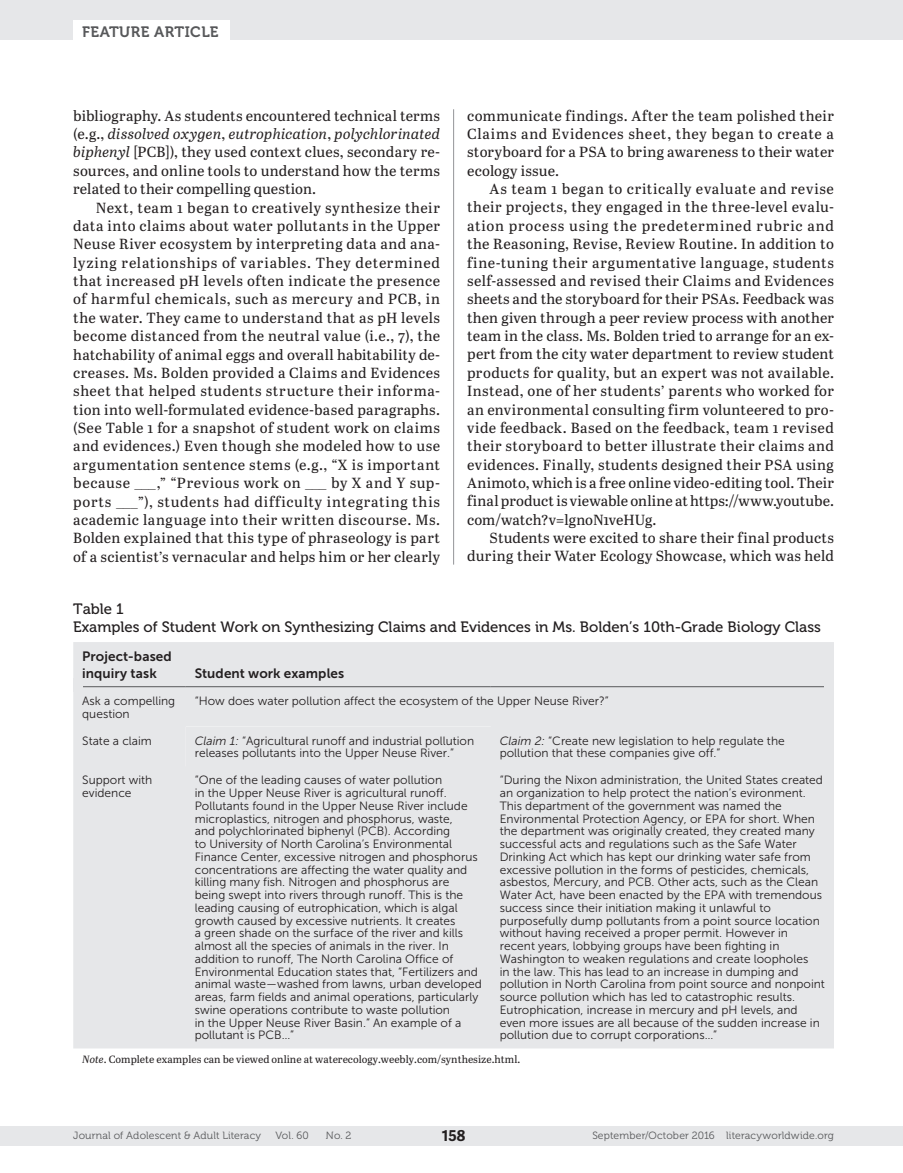
<style>
.page{position:relative;width:903px;height:1173px;background:#fff}
.page>*{position:absolute;margin:0;border:0;box-sizing:border-box;transform-origin:0 0}
.t1{font:15px/18px "Museo 500";color:#231f20}
.t2{font:15px "Museo 700";letter-spacing:.03em;color:#57585a}
.t3{font:700 15px "Adelle Sans";color:#231f20}
.t4{font:14.7px/18.3px "Abril Text";letter-spacing:.01em;color:#231f20;text-align:justify}
.t5{font:13.5px/16.5px "Museo Sans 700";letter-spacing:.005em;color:#231f20}
.t6{font:12px/12.8px "Museo Sans 300";color:#231f20}
.t7{font:10.5px "Museo 300";letter-spacing:.015em;color:#57585a}
.t8{font:10.5px "Abril Text";color:#231f20}
.s1{font-style:italic}
</style>
<div class="page">
<div style="left:0;top:1125px;width:903px;height:20px;background:#e6e7e9"></div>
<div style="left:0;top:0;width:903px;height:39px;background:#e6e7e9"></div>
<div style="left:73px;top:21px;width:156px;height:21px;background:#fff"></div>
<div style="left:890px;top:0;width:13px;height:40px;background:#e6e7e9"></div>
<hr style="left:453px;top:109px;width:1px;height:455px;background:#939598">
<div style="left:73px;top:642px;width:761px;height:406px;background:#e6e7e9"></div>
<div style="left:186px;top:726px;width:305px;height:40px;background:#e6e7e9"></div>
<hr style="left:73px;top:686px;width:113px;height:1px;background:#57585a">
<hr style="left:186px;top:686px;width:305px;height:1px;background:#57585a">
<hr style="left:491px;top:686px;width:343px;height:1px;background:#57585a">
<div style="left:73px;top:678px;width:9px;height:13px;background:#e6e7e9"></div>
<div style="left:825px;top:679px;width:9px;height:14px;background:#e6e7e9"></div>
<p class="t2" style="left:82px;top:23px;width:138px">FEATURE ARTICLE</p>
<p class="t4" style="left:467px;top:105px;width:368px">communicate findings. After the team polished their Claims and Evidences sheet, they began to create a storyboard for a PSA to bring awareness to their water ecology issue.</p>
<p class="t4" style="left:467px;top:179px;width:368px;text-indent:22px">As team 1 began to critically evaluate and revise their projects, they engaged in the three-level evalu&shy;ation process using the predetermined rubric and the Reasoning, Revise, Review Routine. In addition to fine-tuning their argumentative language, students self-assessed and revised their Claims and Evidences sheets and the storyboard for their PSAs. Feedback was then given through a peer review process with another team in the class. Ms. Bolden tried to arrange for an ex&shy;pert from the city water department to review student products for quality, but an expert was not available.<br>Instead, one of her students’ parents who worked for an environmental consulting firm volunteered to pro&shy;vide feedback. Based on the feedback, team 1 revised their storyboard to better illustrate their claims and evidences. Finally, students designed their PSA using Animoto, which is a free online video-editing tool. Their final product is viewable online at https://www.youtube. com/watch?v=lgnoN1veHUg.</p>
<p class="t4" style="left:467px;top:528px;width:368px;text-align:right">Students were excited to share their final products during their Water Ecology Showcase, which was held</p>
<p class="t1" style="left:73px;top:600px;width:749px">Table 1<br>Examples of Student Work on Synthesizing Claims and Evidences in Ms. Bolden’s 10th-Grade Biology Class</p>
<p class="t5" style="left:82px;top:648px;width:91px">Project-based inquiry task</p>
<p class="t4" style="left:73px;top:106px;width:368px">bibliography. As students encountered technical terms (e.g., <span class="s1">dissolved oxygen</span>, <span class="s1">eutrophication</span>, <span class="s1">polychlorinated biphenyl</span> [PCB]), they used context clues, secondary re&shy;sources, and online tools to understand how the terms related to their compelling question.</p>
<p class="t4" style="left:73px;top:197px;width:368px;text-indent:22px">Next, team 1 began to creatively synthesize their data into claims about water pollutants in the Upper Neuse River ecosystem by interpreting data and ana&shy;lyzing relationships of variables. They determined that increased pH levels often indicate the presence of harmful chemicals, such as mercury and PCB, in the water. They came to understand that as pH levels become distanced from the neutral value (i.e., 7), the hatchability of animal eggs and overall habitability de&shy;creases. Ms. Bolden provided a Claims and Evidences sheet that helped students structure their informa&shy;tion into well-formulated evidence-based paragraphs. (See Table 1 for a snapshot of student work on claims and evidences.) Even though she modeled how to use argumentation sentence stems (e.g., “X is important because ___,” “Previous work on ___ by X and Y sup&shy;ports ___”), students had difficulty integrating this academic language into their written discourse. Ms.<br>Bolden explained that this type of phraseology is part of a scientist’s vernacular and helps him or her clearly</p>
<p class="t5" style="left:195px;top:665px;width:151px">Student work examples</p>
<p class="t6" style="left:82px;top:694px;width:94px">Ask a compelling question</p>
<p class="t6" style="left:195px;top:694px;width:415px">“How does water pollution affect the ecosystem of the Upper Neuse River?”</p>
<p class="t6" style="left:82px;top:734px;width:71px">State a claim</p>
<p class="t6" style="left:195px;top:734px;width:281px"><span class="s1">Claim 1:</span> “Agricultural runoff and industrial pollution releases pollutants into the Upper Neuse River.”</p>
<p class="t6" style="left:500px;top:734px;width:286px"><span class="s1">Claim 2:</span> “Create new legislation to help regulate the pollution that these companies give off.”</p>
<p class="t6" style="left:82px;top:774px;width:72px">Support with evidence</p>
<p class="t6" style="left:195px;top:774px;width:288px">“One of the leading causes of water pollution<br>in the Upper Neuse River is agricultural runoff.<br>Pollutants found in the Upper Neuse River include microplastics, nitrogen and phosphorus, waste,<br>and polychlorinated biphenyl (PCB). According<br>to University of North Carolina’s Environmental Finance Center, excessive nitrogen and phosphorus concentrations are affecting the water quality and killing many fish. Nitrogen and phosphorus are being swept into rivers through runoff. This is the leading causing of eutrophication, which is algal growth caused by excessive nutrients. It creates<br>a green shade on the surface of the river and kills almost all the species of animals in the river. In addition to runoff, The North Carolina Office of Environmental Education states that, “Fertilizers and animal waste—washed from lawns, urban developed areas, farm fields and animal operations, particularly swine operations contribute to waste pollution<br>in the Upper Neuse River Basin.” An example of a pollutant is PCB…”</p>
<p class="t6" style="left:500px;top:774px;width:327px">“During the Nixon administration, the United States created an organization to help protect the nation’s evironment.<br>This department of the government was named the Environmental Protection Agency, or EPA for short. When the department was originally created, they created many successful acts and regulations such as the Safe Water Drinking Act which has kept our drinking water safe from excessive pollution in the forms of pesticides, chemicals, asbestos, Mercury, and PCB. Other acts, such as the Clean Water Act, have been enacted by the EPA with tremendous success since their initiation making it unlawful to purposefully dump pollutants from a point source location without having received a proper permit. However in recent years, lobbying groups have been fighting in Washington to weaken regulations and create loopholes<br>in the law. This has lead to an increase in dumping and pollution in North Carolina from point source and nonpoint source pollution which has led to catastrophic results.<br>Eutrophication, increase in mercury and pH levels, and even more issues are all because of the sudden increase in pollution due to corrupt corporations…”</p>
<p class="t8" style="left:82px;top:1052px;width:439px"><span class="s1">Note</span>. Complete examples can be viewed online at waterecology.weebly.com/synthesize.html.</p>
<p class="t7" style="left:73px;top:1129px;width:189px">Journal of Adolescent &amp; Adult Literacy</p>
<p class="t7" style="left:275px;top:1129px;width:35px">Vol. 60</p>
<p class="t7" style="left:326px;top:1129px;width:27px">No. 2</p>
<p class="t3" style="left:442px;top:1124px;width:25px">158</p>
<p class="t7" style="left:592px;top:1129px;width:243px">September/October 2016 literacyworldwide.org</p>
</div>
